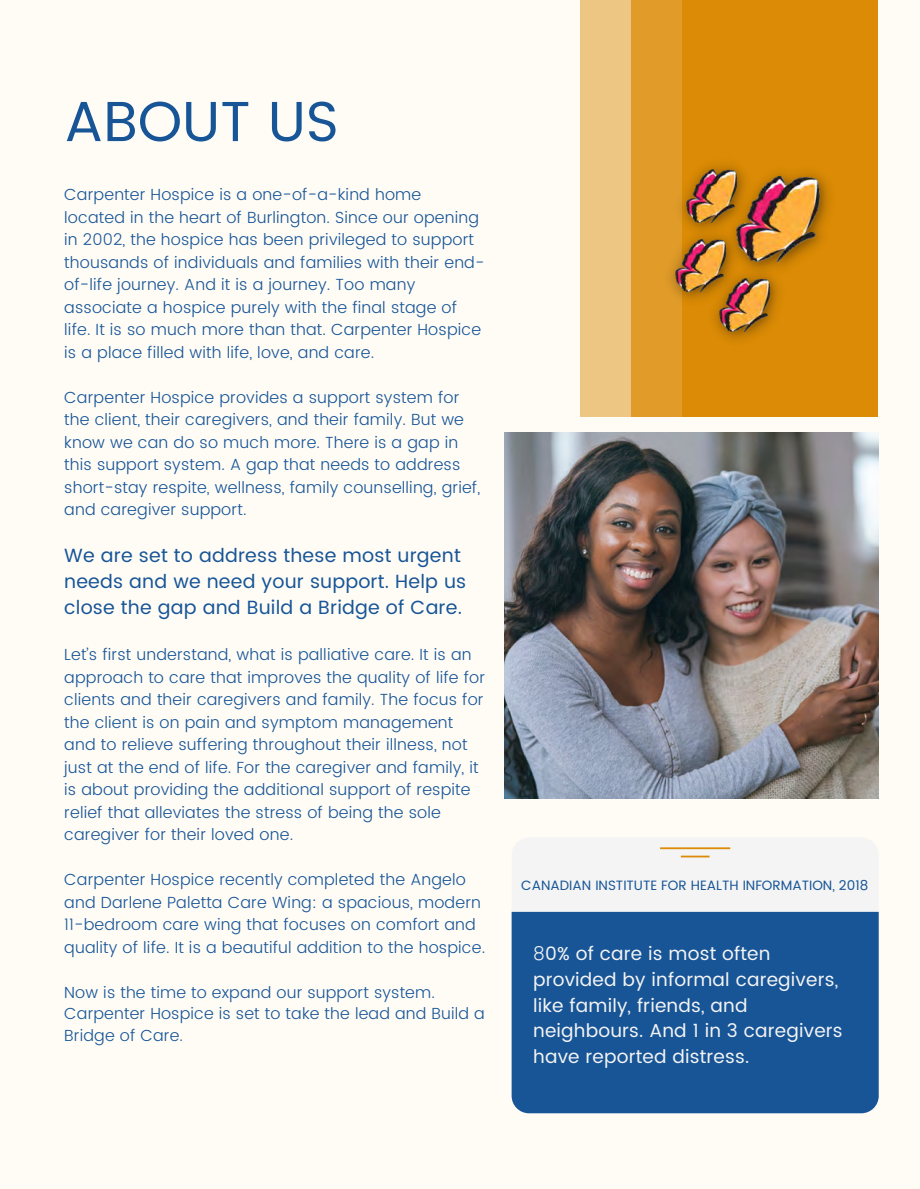
<style>
.page{position:relative;width:920px;height:1189px;background:#fffcf6}
.page>*{position:absolute;margin:0;border:0;box-sizing:border-box;transform-origin:0 0}
.t1{font:56.4px "Poppins";color:#175597}
.t2{font:19.05px/25.8px "Poppins";letter-spacing:.01em;color:#175597}
.t3{font:18.6px/25.8px "Poppins";letter-spacing:.01em;color:#f4f4f4}
.t4{font:300 16.05px/22.5px "Poppins";letter-spacing:.01em;color:#175597}
.t5{font:13.5px "Poppins";color:#175597}
.s1{font-weight:300}
</style>
<div class="page">
<div style="left:580px;top:0;width:103px;height:417px;background:#edc683"></div>
<div style="left:631px;top:0;width:63px;height:417px;background:#e09b29"></div>
<div style="left:682px;top:0;width:196px;height:417px;background:#db8b05"></div>
<div style="left:511px;top:837px;width:367px;height:276px;background:#f4f4f4;border-radius:17px"></div>
<div style="left:511px;top:912px;width:367px;height:201px;background:#175597"></div>
<hr style="left:660px;top:847px;width:70px;height:2px;background:#db8b05">
<hr style="left:681px;top:855px;width:28px;height:2px;background:#db8b05">
<img style="left:742px;top:173px;width:87px;height:93px">
<img style="left:670px;top:240px;width:72px;height:60px">
<img style="left:706px;top:263px;width:81px;height:77px">
<img style="left:681px;top:165px;width:72px;height:75px">
<img style="left:504px;top:432px;width:374px;height:366px">
<p class="t1" style="left:64px;top:89px;width:276px">ABOUT US</p>
<p class="t4" style="left:64px;top:183px;width:422px">Carpenter Hospice is a one-of-a-kind home located in the heart of Burlington. Since our opening in 2002, the hospice has been privileged to support thousands of individuals and families with their end&shy;of-life journey. And it is a journey. Too many associate a hospice purely with the final stage of life. It is so much more than that. Carpenter Hospice is a place filled with life, love, and care.</p>
<p class="t4" style="left:64px;top:386px;width:417px">Carpenter Hospice provides a support system for the client, their caregivers, and their family. But we know we can do so much more. There is a gap in this support system. A gap that needs to address short-stay respite, wellness, family counselling, grief, and caregiver support.</p>
<p class="t2" style="left:64px;top:543px;width:403px">We are set to address these most urgent needs and we need your support. Help us close the gap and Build a Bridge of Care.</p>
<p class="t4" style="left:64px;top:643px;width:422px">Let’s first understand, what is palliative care. It is an approach to care that improves the quality of life for clients and their caregivers and family. The focus for the client is on pain and symptom management and to relieve suffering throughout their illness, not just at the end of life. For the caregiver and family, it is about providing the additional support of respite relief that alleviates the stress of being the sole caregiver for their loved one.</p>
<p class="t4" style="left:64px;top:868px;width:422px">Carpenter Hospice recently completed the Angelo and Darlene Paletta Care Wing: a spacious, modern 11-bedroom care wing that focuses on comfort and quality of life. It is a beautiful addition to the hospice.</p>
<p class="t4" style="left:64px;top:981px;width:422px;line-height:21.3px">Now is the time to expand our support system.<br>Carpenter Hospice is set to take the lead and Build a<br>Bridge of Care.</p>
<p class="t5" style="left:521px;top:877px;width:348px">CANADIAN INSTITUTE FOR HEALTH INFORMATION, 2018</p>
<p class="t3" style="left:533px;top:940px;width:311px"><span class="s1">8</span>0% of care is most often provided by informal caregivers, like family, friends, and neighbours. And 1 in 3 caregivers have reported distress.</p>
</div>
